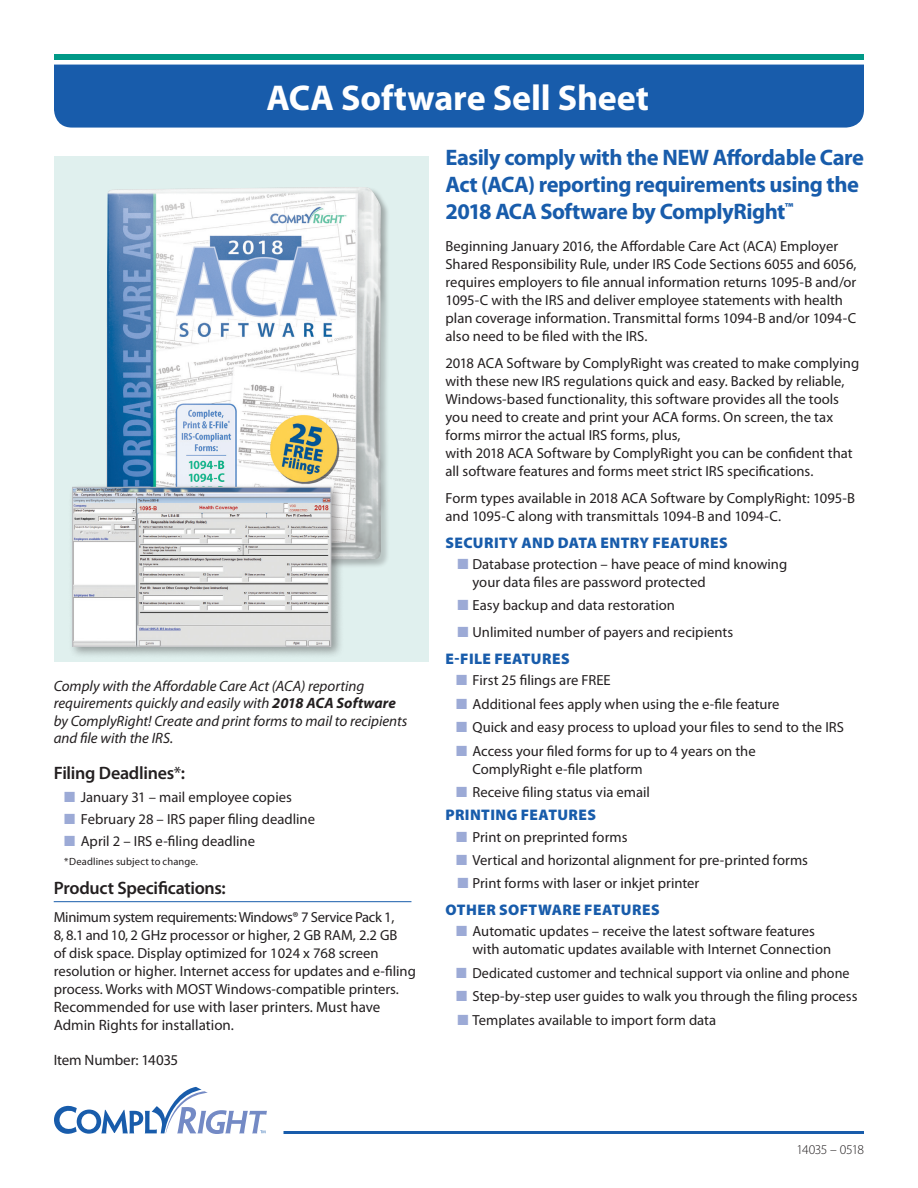
<style>
.page{position:relative;width:918px;height:1188px;background:#fff}
.page>*{position:absolute;margin:0;border:0;box-sizing:border-box;transform-origin:0 0}
.t1{font:700 36px "Myriad Pro";letter-spacing:-.005em;color:#fff}
.t2{font:700 22.5px/27px "Myriad Pro";letter-spacing:-.02em;color:#185cab}
.t3{font:600 18px "Myriad Pro";letter-spacing:-.015em;color:#231f20}
.t4{font:900 15.3px "Myriad Pro";letter-spacing:.025em;color:#185cab}
.t5{font:italic 15px/17.2px "Myriad Pro";letter-spacing:-.005em;color:#231f20}
.t6{font:15px/18px "Myriad Pro";color:#231f20}
.t7{font:14.7px/18px "Myriad Pro";color:#231f20}
.t8{font:14.7px "Myriad Pro";color:#231f20;scale:.96 1}
.t9{font:300 13.5px "Myriad Pro";letter-spacing:-.04em;color:#231f20}
.t10{font:10.5px "Myriad Pro";letter-spacing:.01em;color:#231f20}
.s1{font-weight:700}
.s2{font-weight:400}
.s3{color:#9caad6}
</style>
<div class="page">
<div style="left:54px;top:54px;width:810px;height:6px;background:#009987"></div>
<div style="left:54px;top:65px;width:810px;height:63px;background:#185cab"></div>
<svg style="left:54px;top:1087px;width:213px;height:47px"></svg>
<hr style="left:284px;top:1131px;width:580px;height:3px;background:#185cab">
<div style="left:54px;top:156px;width:375px;height:506px;background:#e0f0ee"></div>
<div style="left:105px;top:187px;width:285px;height:382px;background:#231f20;opacity:.4"></div>
<img style="left:106px;top:187px;width:275px;height:373px">
<div style="left:68px;top:483px;width:276px;height:176px;background:#231f20;opacity:.4"></div>
<img style="left:74px;top:489px;width:255px;height:155px">
<div style="left:72px;top:487px;width:259px;height:159px;border:1px solid #bcbdc0"></div>
<hr style="left:54px;top:901px;width:357px;height:1px;background:#185cab">
<p class="t1" style="left:267px;top:77px;width:384px">ACA Software Sell Sheet</p>
<p class="t5" style="left:54px;top:678px;width:355px">Comply with the Affordable Care Act (ACA) reporting requirements quickly and easily with <span class="s1">2018 ACA Software </span>by ComplyRight! Create and print forms to mail to recipients and file with the IRS.</p>
<p class="t3" style="left:54px;top:762px;width:133px">Filing Deadlines<span class="s2">*</span>:</p>
<p class="t7" style="left:64px;top:788px;width:229px"><span class="s3">■</span> January 31 – mail employee copies</p>
<p class="t7" style="left:64px;top:810px;width:252px"><span class="s3">■</span> February 28 – IRS paper filing deadline</p>
<p class="t7" style="left:64px;top:832px;width:192px"><span class="s3">■</span> April 2 – IRS e-filing deadline</p>
<p class="t10" style="left:64px;top:856px;width:135px">*Deadlines subject to change.</p>
<p class="t3" style="left:54px;top:878px;width:174px">Product Specifications:</p>
<p class="t7" style="left:54px;top:908px;width:364px">Minimum system requirements: Windows® 7 Service Pack 1,<br>8, 8.1 and 10, 2 GHz processor or higher, 2 GB RAM, 2.2 GB<br>of disk space. Display optimized for 1024 x 768 screen resolution or higher. Internet access for updates and e-filing process. Works with MOST Windows-compatible printers.</p>
<p class="t6" style="left:54px;top:998px;width:328px">Recommended for use with laser printers. Must have<br>Admin Rights for installation.</p>
<p class="t6" style="left:54px;top:1051px;width:126px">Item Number: 14035</p>
<p class="t2" style="left:446px;top:145px;width:420px">Easily comply with the NEW Affordable Care<br>Act (ACA) reporting requirements using the<br>2018 ACA Software by ComplyRight<sup>™</sup></p>
<p class="t7" style="left:446px;top:237px;width:413px">Beginning January 2016, the Affordable Care Act (ACA) Employer Shared Responsibility Rule, under IRS Code Sections 6055 and 6056, requires employers to file annual information returns 1095-B and/or 1095-C with the IRS and deliver employee statements with health plan coverage information. Transmittal forms 1094-B and/or 1094-C also need to be filed with the IRS.</p>
<p class="t7" style="left:446px;top:354px;width:415px">2018 ACA Software by ComplyRight was created to make complying with these new IRS regulations quick and easy. Backed by reliable, Windows-based functionality, this software provides all the tools you need to create and print your ACA forms. On screen, the tax forms mirror the actual IRS forms, plus,<br>with 2018 ACA Software by ComplyRight you can be confident that all software features and forms meet strict IRS specifications.</p>
<p class="t7" style="left:446px;top:489px;width:411px">Form types available in 2018 ACA Software by ComplyRight: 1095-B and 1095-C along with transmittals 1094-B and 1094-C.</p>
<p class="t4" style="left:446px;top:534px;width:284px">SECURITY AND DATA ENTRY FEATURES</p>
<p class="t7" style="left:472px;top:555px;width:316px;text-indent:-15px"><span class="s3">■</span> Database protection – have peace of mind knowing your data files are password protected</p>
<p class="t7" style="left:458px;top:597px;width:219px"><span class="s3">■</span> Easy backup and data restoration</p>
<p class="t7" style="left:458px;top:624px;width:277px"><span class="s3">■</span> Unlimited number of payers and recipients</p>
<p class="t4" style="left:446px;top:650px;width:126px">E-FILE FEATURES</p>
<p class="t7" style="left:456px;top:672px;width:156px"><span class="s3">■</span> First 25 filings are FREE</p>
<p class="t7" style="left:456px;top:695px;width:325px"><span class="s3">■</span> Additional fees apply when using the e-file feature</p>
<p class="t7" style="left:456px;top:718px;width:390px"><span class="s3">■</span> Quick and easy process to upload your files to send to the IRS</p>
<p class="t7" style="left:472px;top:742px;width:285px;text-indent:-16px"><span class="s3">■</span> Access your filed forms for up to 4 years on the<br>ComplyRight e-file platform</p>
<p class="t7" style="left:456px;top:783px;width:195px"><span class="s3">■</span> Receive filing status via email</p>
<p class="t4" style="left:446px;top:806px;width:152px">PRINTING FEATURES</p>
<p class="t7" style="left:456px;top:828px;width:173px"><span class="s3">■</span> Print on preprinted forms</p>
<p class="t7" style="left:456px;top:851px;width:353px"><span class="s3">■</span> Vertical and horizontal alignment for pre-printed forms</p>
<p class="t7" style="left:458px;top:875px;width:243px"><span class="s3">■</span> Print forms with laser or inkjet printer</p>
<p class="t4" style="left:446px;top:901px;width:216px">OTHER SOFTWARE FEATURES</p>
<p class="t7" style="left:472px;top:923px;width:360px;text-indent:-16px"><span class="s3">■</span> Automatic updates – receive the latest software features with automatic updates available with Internet Connection</p>
<p class="t8" style="left:456px;top:965px;width:411px"><span class="s3">■</span> Dedicated customer and technical support via online and phone</p>
<p class="t7" style="left:456px;top:988px;width:403px"><span class="s3">■</span> Step-by-step user guides to walk you through the filing process</p>
<p class="t7" style="left:458px;top:1011px;width:260px"><span class="s3">■</span> Templates available to import form data</p>
<p class="t9" style="left:796px;top:1142px;width:69px">14035 – 0518</p>
</div>
